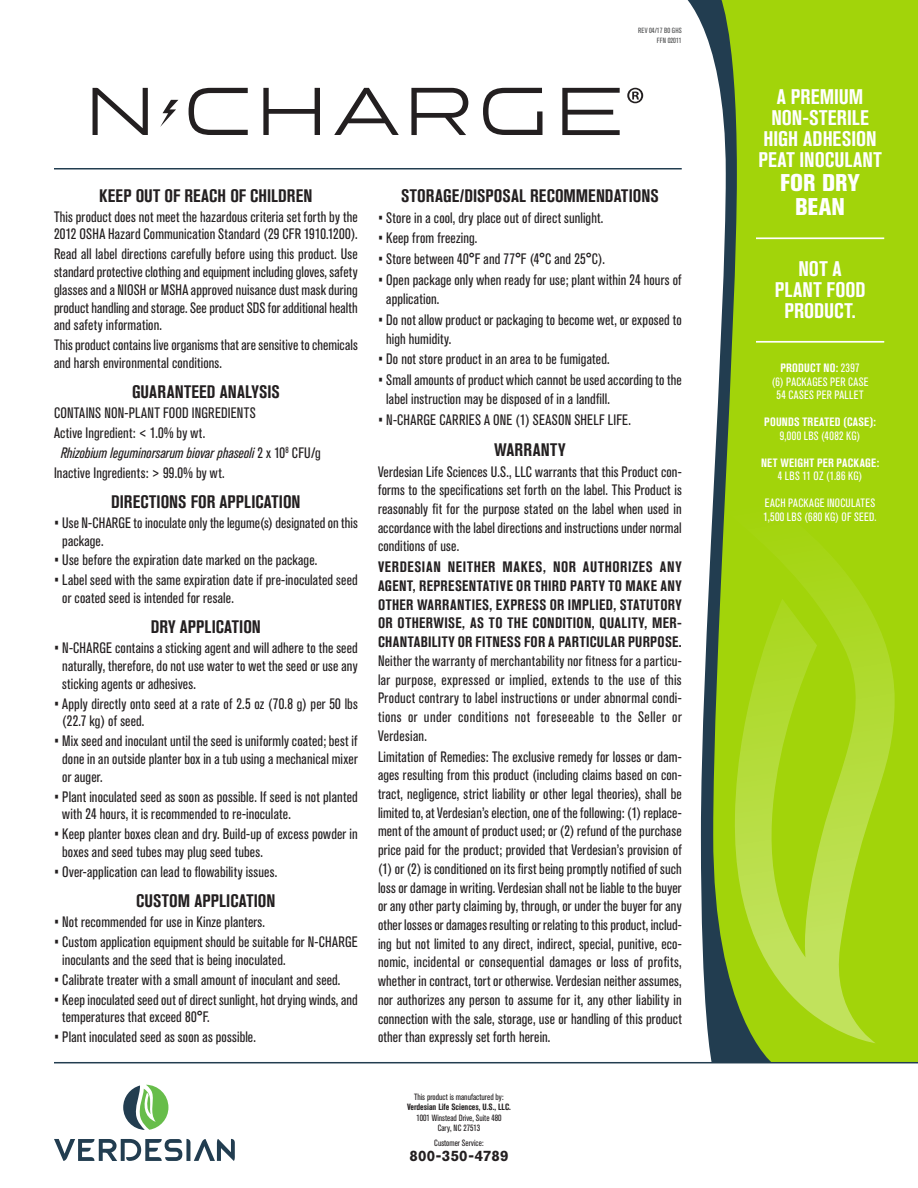
<style>
.page{position:relative;width:918px;height:1188px;background:#fff}
.page>*{position:absolute;margin:0;border:0;box-sizing:border-box;transform-origin:0 0}
.sidebar_-_xl_w_rule{font:800 condensed 24px/24px "Akzidenz Grotesk BE";color:#fff;text-align:center}
.sidebar_-_nsb_wo_rul{font:700 condensed 21px/21px "Akzidenz Grotesk BE";color:#fff;text-align:center}
.Head_xsa{font:700 condensed 18px "Akzidenz Grotesk BE";letter-spacing:.005em;color:#231f20}
.Body_Text{font:condensed 15px/18.8px "Akzidenz Grotesk BE";letter-spacing:.01em;color:#231f20}
.AI_chemical{font:condensed 15px "Akzidenz Grotesk BE";letter-spacing:.01em;color:#231f20}
.AI_chemical_indent{font:italic condensed 15px "Akzidenz Grotesk BE";letter-spacing:.01em;color:#231f20}
.t1{font:700 15px "Akzidenz Grotesk BE";letter-spacing:.015em;color:#231f20}
.t2{font:condensed 12px/13.5px "Akzidenz Grotesk BE";letter-spacing:.025em;color:#fff;text-align:center}
.t3{font:700 condensed 12px/13.5px "Akzidenz Grotesk BE";letter-spacing:.025em;color:#fff;text-align:center}
.t4{font:condensed 9px "Akzidenz Grotesk BE";color:#231f20}
.t5{font:700 condensed 9px "Akzidenz Grotesk BE";color:#231f20}
.t6{font:condensed 7.5px "Akzidenz Grotesk BE";letter-spacing:.02em;color:#4b4c4d}
.t7{font:condensed 7.5px "Akzidenz Grotesk BE";color:#4b4c4d}
.s1{font-style:normal}
.s2{font-weight:700}
.s3{font-weight:400}
</style>
<div class="page">
<svg style="left:687px;top:0;width:26px;height:1062px"></svg>
<svg style="left:713px;top:0;width:205px;height:1062px;background:#9ac816"></svg>
<svg style="left:723px;top:473px;width:172px;height:570px;background:#a6d41e"></svg>
<hr style="left:54px;top:168px;width:628px;height:2px;background:#223d50">
<hr style="left:54px;top:1062px;width:864px;height:1px;background:#223d50">
<svg style="left:123px;top:1085px;width:45px;height:45px"></svg>
<svg style="left:54px;top:1139px;width:181px;height:22px"></svg>
<svg style="left:93px;top:88px;width:55px;height:47px"></svg>
<svg style="left:334px;top:88px;width:65px;height:47px"></svg>
<svg style="left:562px;top:88px;width:58px;height:47px"></svg>
<svg style="left:189px;top:88px;width:59px;height:47px"></svg>
<svg style="left:263px;top:88px;width:57px;height:47px"></svg>
<svg style="left:411px;top:88px;width:57px;height:47px"></svg>
<svg style="left:483px;top:88px;width:60px;height:47px"></svg>
<svg style="left:160px;top:100px;width:18px;height:27px"></svg>
<svg style="left:627px;top:88px;width:16px;height:15px"></svg>
<hr style="left:756px;top:237px;width:128px;height:2px;background:#fff">
<hr style="left:756px;top:341px;width:128px;height:2px;background:#fff">
<p class="t6" style="left:638px;top:26px;width:45px">REV 04/17 B0 GHS</p>
<p class="t7" style="left:657px;top:36px;width:26px">FFN 02011</p>
<p class="Head_xsa" style="left:99px;top:185px;width:215px">KEEP OUT OF REACH OF CHILDREN</p>
<p class="Body_Text" style="left:54px;top:208px;width:305px;line-height:17.7px">This product does not meet the hazardous criteria set forth by the<br>2012 OSHA Hazard Communication Standard (29 CFR 1910.1200).</p>
<p class="Body_Text" style="left:54px;top:246px;width:305px;line-height:17.7px;text-align:justify">Read all label directions carefully before using this product. Use standard protective clothing and equipment including gloves, safety glasses and a NIOSH or MSHA approved nuisance dust mask during product handling and storage. See product SDS for additional health and safety information.</p>
<p class="Body_Text" style="left:54px;top:337px;width:305px;line-height:17.7px">This product contains live organisms that are sensitive to chemicals and harsh environmental conditions.</p>
<p class="Head_xsa" style="left:132px;top:382px;width:149px">GUARANTEED ANALYSIS</p>
<p class="AI_chemical" style="left:54px;top:404px;width:203px">CONTAINS NON-PLANT FOOD INGREDIENTS</p>
<p class="AI_chemical" style="left:54px;top:424px;width:153px">Active Ingredient: &lt; 1.0% by wt.</p>
<p class="AI_chemical_indent" style="left:61px;top:444px;width:262px">Rhizobium leguminorsarum biovar phaseoli <span class="s1">2 x 10</span><sup>8</sup> <span class="s1">CFU/g</span></p>
<p class="AI_chemical" style="left:54px;top:464px;width:172px">Inactive Ingredients: &gt; 99.0% by wt.</p>
<p class="Head_xsa" style="left:111px;top:491px;width:191px">DIRECTIONS FOR APPLICATION</p>
<p class="Body_Text" style="left:62px;top:514px;width:297px;line-height:17.7px;text-indent:-8px">• Use N-CHARGE to inoculate only the legume(s) designated on this package.</p>
<p class="Body_Text" style="left:54px;top:551px;width:265px">• Use before the expiration date marked on the package.</p>
<p class="Body_Text" style="left:62px;top:572px;width:297px;line-height:17.7px;text-indent:-8px">• Label seed with the same expiration date if pre-inoculated seed or coated seed is intended for resale.</p>
<p class="Head_xsa" style="left:151px;top:617px;width:112px">DRY APPLICATION</p>
<p class="Body_Text" style="left:62px;top:639px;width:297px;line-height:17.7px;text-align:justify;text-indent:-8px">• N-CHARGE contains a sticking agent and will adhere to the seed naturally, therefore, do not use water to wet the seed or use any sticking agents or adhesives.</p>
<p class="Body_Text" style="left:62px;top:695px;width:297px;line-height:17.7px;text-indent:-8px">• Apply directly onto seed at a rate of 2.5 oz (70.8 g) per 50 lbs (22.7 kg) of seed.</p>
<p class="Body_Text" style="left:62px;top:732px;width:297px;line-height:17.7px;text-align:justify;text-indent:-8px">• Mix seed and inoculant until the seed is uniformly coated; best if done in an outside planter box in a tub using a mechanical mixer or auger.</p>
<p class="Body_Text" style="left:62px;top:788px;width:297px;line-height:17.7px;text-indent:-8px">• Plant inoculated seed as soon as possible. If seed is not planted with 24 hours, it is recommended to re-inoculate.</p>
<p class="Body_Text" style="left:62px;top:826px;width:297px;line-height:17.7px;text-indent:-8px">• Keep planter boxes clean and dry. Build-up of excess powder in boxes and seed tubes may plug seed tubes.</p>
<p class="Body_Text" style="left:54px;top:863px;width:225px">• Over-application can lead to flowability issues.</p>
<p class="Head_xsa" style="left:136px;top:891px;width:141px">CUSTOM APPLICATION</p>
<p class="Body_Text" style="left:54px;top:913px;width:213px">• Not recommended for use in Kinze planters.</p>
<p class="Body_Text" style="left:62px;top:933px;width:297px;line-height:17.7px;text-indent:-8px">• Custom application equipment should be suitable for N-CHARGE inoculants and the seed that is being inoculated.</p>
<p class="Body_Text" style="left:54px;top:970px;width:288px">• Calibrate treater with a small amount of inoculant and seed.</p>
<p class="Body_Text" style="left:62px;top:991px;width:297px;line-height:17.7px;text-indent:-8px">• Keep inoculated seed out of direct sunlight, hot drying winds, and temperatures that exceed 80°F.</p>
<p class="Body_Text" style="left:54px;top:1028px;width:203px">• Plant inoculated seed as soon as possible.</p>
<p class="Head_xsa" style="left:401px;top:185px;width:259px">STORAGE/DISPOSAL RECOMMENDATIONS</p>
<p class="Body_Text" style="left:378px;top:208px;width:227px">• Store in a cool, dry place out of direct sunlight.</p>
<p class="Body_Text" style="left:378px;top:229px;width:101px">• Keep from freezing.</p>
<p class="Body_Text" style="left:378px;top:250px;width:228px">• Store between 40°F and 77°F (4°C and 25°C).</p>
<p class="Body_Text" style="left:386px;top:271px;width:297px;text-indent:-8px">• Open package only when ready for use; plant within 24 hours of application.</p>
<p class="Body_Text" style="left:386px;top:311px;width:297px;text-indent:-8px">• Do not allow product or packaging to become wet, or exposed to high humidity.</p>
<p class="Body_Text" style="left:378px;top:350px;width:233px">• Do not store product in an area to be fumigated.</p>
<p class="Body_Text" style="left:386px;top:371px;width:297px;text-indent:-8px">• Small amounts of product which cannot be used according to the label instruction may be disposed of in a landfill.</p>
<p class="Body_Text" style="left:378px;top:411px;width:255px">• N-CHARGE CARRIES A ONE (1) SEASON SHELF LIFE.</p>
<p class="Head_xsa" style="left:494px;top:439px;width:73px">WARRANTY</p>
<p class="Body_Text" style="left:378px;top:462px;width:305px;text-align:justify">Verdesian Life Sciences U.S., LLC warrants that this Product con&shy;forms to the specifications set forth on the label. This Product is reasonably fit for the purpose stated on the label when used in accordance with the label directions and instructions under normal conditions of use.</p>
<p class="Body_Text" style="left:378px;top:558px;width:305px;text-align:justify"><span class="s2">VERDESIAN NEITHER MAKES, NOR AUTHORIZES ANY AGENT, REPRESENTATIVE OR THIRD PARTY TO MAKE ANY OTHER WARRANTIES, EXPRESS OR IMPLIED, STATUTORY OR OTHERWISE, AS TO THE CONDITION, QUALITY, MER-CHANTABILITY OR FITNESS FOR A PARTICULAR PURPOSE.<br></span>Neither the warranty of merchantability nor fitness for a particu&shy;lar purpose, expressed or implied, extends to the use of this Product contrary to label instructions or under abnormal condi&shy;tions or under conditions not foreseeable to the Seller or Verdesian.</p>
<p class="Body_Text" style="left:378px;top:747px;width:305px;text-align:justify">Limitation of Remedies: The exclusive remedy for losses or dam&shy;ages resulting from this product (including claims based on con&shy;tract, negligence, strict liability or other legal theories), shall be limited to, at Verdesian’s election, one of the following: (1) replace&shy;ment of the amount of product used; or (2) refund of the purchase price paid for the product; provided that Verdesian’s provision of (1) or (2) is conditioned on its first being promptly notified of such loss or damage in writing. Verdesian shall not be liable to the buyer or any other party claiming by, through, or under the buyer for any other losses or damages resulting or relating to this product, includ&shy;ing but not limited to any direct, indirect, special, punitive, eco&shy;nomic, incidental or consequential damages or loss of profits, whether in contract, tort or otherwise. Verdesian neither assumes, nor authorizes any person to assume for it, any other liability in connection with the sale, storage, use or handling of this product other than expressly set forth herein.</p>
<p class="t4" style="left:414px;top:1091px;width:91px">This product is manufactured by:</p>
<p class="t5" style="left:407px;top:1102px;width:105px">Verdesian Life Sciences, U.S., LLC.</p>
<p class="t4" style="left:416px;top:1112px;width:87px">1001 Winstead Drive, Suite 480</p>
<p class="t4" style="left:438px;top:1123px;width:44px">Cary, NC 27513</p>
<p class="t4" style="left:434px;top:1138px;width:51px">Customer Service:</p>
<p class="t1" style="left:409px;top:1147px;width:101px">800-350-4789</p>
<p class="sidebar_-_nsb_wo_rul" style="left:759px;top:86px;width:125px">A PREMIUM<br>NON-STERILE<br>HIGH ADHESION<br>PEAT INOCULANT</p>
<p class="sidebar_-_xl_w_rule" style="left:780px;top:170px;width:81px">FOR DRY<br>BEAN</p>
<p class="sidebar_-_nsb_wo_rul" style="left:775px;top:258px;width:92px">NOT A<br>PLANT FOOD<br>PRODUCT.</p>
<p class="t2" style="left:772px;top:361px;width:98px"><span class="s2">PRODUCT NO:</span> 2397<br>(6) PACKAGES PER CASE<br>54 CASES PER PALLET</p>
<p class="t3" style="left:764px;top:415px;width:113px">POUNDS TREATED (CASE):<br><span class="s3">9,000 LBS (4082 KG)</span></p>
<p class="t3" style="left:761px;top:456px;width:120px">NET WEIGHT PER PACKAGE:<br><span class="s3">4 LBS 11 OZ (1.86 KG)</span></p>
<p class="t2" style="left:764px;top:496px;width:114px;text-align:left">EACH PACKAGE INOCULATES<br>1,500 LBS (680 KG) OF SEED.</p>
</div>
